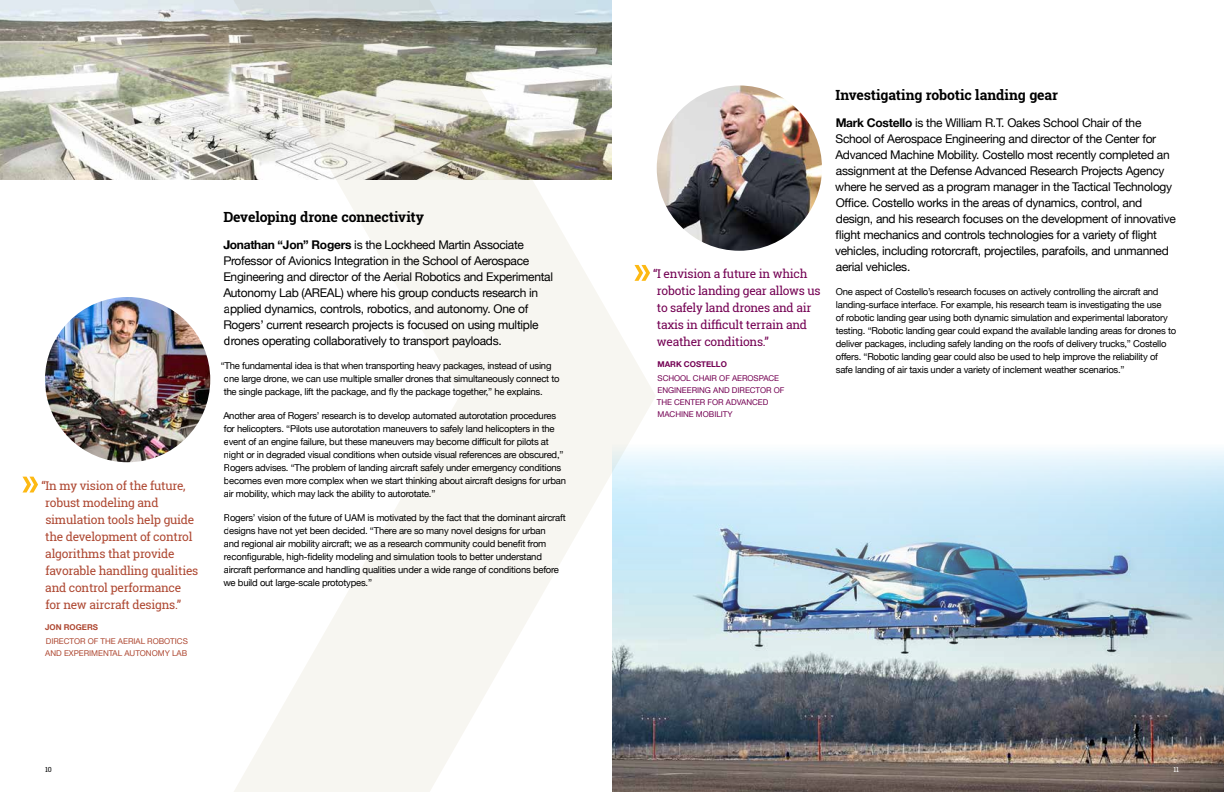
<style>
.page{position:relative;width:1224px;height:792px;background:#fff}
.page>*{position:absolute;margin:0;border:0;box-sizing:border-box;transform-origin:0 0}
.t1{font:700 14px "Roboto Slab";letter-spacing:-.01em;color:#000}
.t2{font:12px/16px "Helvetica Neue";letter-spacing:-.025em;color:#000}
.t3{font:12px/17px "Roboto Slab";letter-spacing:-.02em;color:#ae4832}
.t4{font:12px/17px "Roboto Slab";letter-spacing:-.02em;color:#740053}
.t5{font:9.5px/13px "Helvetica Neue";letter-spacing:-.025em;color:#000}
.t6{font:8px/12px "Helvetica Neue";letter-spacing:-.005em;color:#740053}
.t7{font:8px/12px "Helvetica Neue";letter-spacing:-.005em;color:#ae4832}
.t8{font:700 8px "Helvetica Neue";letter-spacing:-.005em;color:#740053}
.t9{font:700 8px "Helvetica Neue";letter-spacing:-.005em;color:#ae4832}
.t10{font:7px "Roboto Slab";color:#000}
.t11{font:7px "Roboto Slab";color:#fff}
.s1{font-weight:700}
</style>
<div class="page">
<img style="left:656px;top:450px;width:568px;height:342px">
<img style="left:0;top:0;width:229px;height:180px">
<img style="left:657px;top:86px;width:165px;height:165px;border-radius:83px">
<img style="left:45px;top:297px;width:165px;height:165px;border-radius:83px">
<svg style="left:229px;top:0;width:427px;height:792px"></svg>
<svg style="left:635px;top:265px;width:15px;height:16px"></svg>
<svg style="left:23px;top:477px;width:15px;height:16px"></svg>
<p class="t3" style="left:45px;top:477px;width:155px;text-indent:-4px">“In my vision of the future, robust modeling and simulation tools help guide the development of control algorithms that provide favorable handling qualities and control performance for new aircraft designs.”</p>
<p class="t9" style="left:45px;top:620px;width:54px">JON ROGERS</p>
<p class="t7" style="left:45px;top:636px;width:144px">DIRECTOR OF THE AERIAL ROBOTICS<br>AND EXPERIMENTAL AUTONOMY LAB</p>
<h1 class="t1" style="left:223px;top:207px;width:202px">Developing drone connectivity</h1>
<p class="t2" style="left:223px;top:237px;width:331px"><span class="s1">Jonathan “Jon” Rogers</span> is the Lockheed Martin Associate Professor of Avionics Integration in the School of Aerospace Engineering and director of the Aerial Robotics and Experimental Autonomy Lab (AREAL) where his group conducts research in applied dynamics, controls, robotics, and autonomy. One of Rogers’ current research projects is focused on using multiple drones operating collaboratively to transport payloads.</p>
<p class="t5" style="left:224px;top:359px;width:338px;text-indent:-3px">“The fundamental idea is that when transporting heavy packages, instead of using one large drone, we can use multiple smaller drones that simultaneously connect to the single package, lift the package, and fly the package together,” he explains.</p>
<p class="t5" style="left:223px;top:409px;width:344px">Another area of Rogers’ research is to develop automated autorotation procedures for helicopters. “Pilots use autorotation maneuvers to safely land helicopters in the event of an engine failure, but these maneuvers may become difficult for pilots at night or in degraded visual conditions when outside visual references are obscured,” Rogers advises. “The problem of landing aircraft safely under emergency conditions becomes even more complex when we start thinking about aircraft designs for urban air mobility, which may lack the ability to autorotate.”</p>
<p class="t5" style="left:224px;top:511px;width:344px">Rogers’ vision of the future of UAM is motivated by the fact that the dominant aircraft designs have not yet been decided. “There are so many novel designs for urban<br>and regional air mobility aircraft; we as a research community could benefit from reconfigurable, high-fidelity modeling and simulation tools to better understand aircraft performance and handling qualities under a wide range of conditions before we build out large-scale prototypes.”</p>
<p class="t4" style="left:657px;top:265px;width:165px;text-indent:-4px">“I envision a future in which robotic landing gear allows us to safely land drones and air taxis in difficult terrain and weather conditions.”</p>
<p class="t8" style="left:658px;top:357px;width:71px">MARK COSTELLO</p>
<p class="t6" style="left:657px;top:372px;width:129px">SCHOOL CHAIR OF AEROSPACE<br>ENGINEERING AND DIRECTOR OF<br>THE CENTER FOR ADVANCED<br>MACHINE MOBILITY</p>
<h1 class="t1" style="left:835px;top:85px;width:224px">Investigating robotic landing gear</h1>
<p class="t2" style="left:835px;top:116px;width:342px"><span class="s1">Mark Costello</span> is the William R.T. Oakes School Chair of the School of Aerospace Engineering and director of the Center for Advanced Machine Mobility. Costello most recently completed an assignment at the Defense Advanced Research Projects Agency where he served as a program manager in the Tactical Technology Office. Costello works in the areas of dynamics, control, and design, and his research focuses on the development of innovative flight mechanics and controls technologies for a variety of flight vehicles, including rotorcraft, projectiles, parafoils, and unmanned aerial vehicles.</p>
<p class="t5" style="left:836px;top:286px;width:342px">One aspect of Costello’s research focuses on actively controlling the aircraft and landing-surface interface. For example, his research team is investigating the use<br>of robotic landing gear using both dynamic simulation and experimental laboratory testing. “Robotic landing gear could expand the available landing areas for drones to deliver packages, including safely landing on the roofs of delivery trucks,” Costello offers. “Robotic landing gear could also be used to help improve the reliability of safe landing of air taxis under a variety of inclement weather scenarios.”</p>
<p class="t10" style="left:45px;top:765px;width:8px">10</p>
<p class="t11" style="left:1173px;top:765px;width:7px">11</p>
</div>
